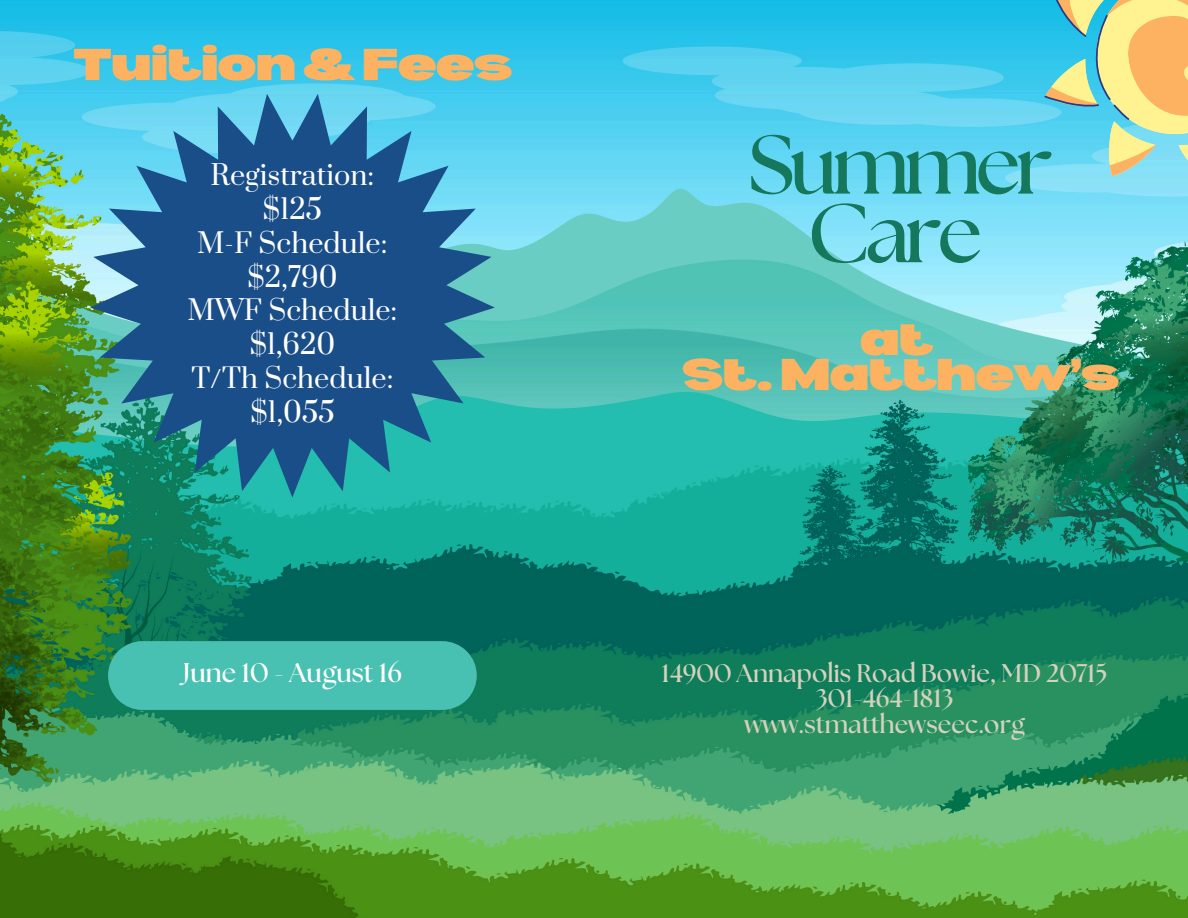
<style>
.page{position:relative;width:1188px;height:918px;background:#fff}
.page>*{position:absolute;margin:0;border:0;box-sizing:border-box;transform-origin:0 0}
.t1{font:700 83.25px/68.7px "The Seasons";letter-spacing:-.055em;color:#15775b;text-align:center}
.t2{font:900 expanded 43.65px/34.8px "Bernoru";letter-spacing:-.055em;color:#fdb261;text-align:center}
.t3{font:27px/33.8px "Prata";color:#fff;text-align:center}
.t4{font:700 27px "The Seasons";color:#fff}
.t5{font:700 25.5px/25.8px "The Seasons";color:#d5d2be;text-align:center}
</style>
<div class="page">
<img style="left:0;top:0;width:1188px;height:918px">
<svg style="left:90px;top:94px;width:405px;height:404px;background:#2f7da0"></svg>
<svg style="left:1043px;top:0;width:145px;height:188px;background:#aed3b3"></svg>
<div style="left:108px;top:641px;width:369px;height:69px;background:#49c1b2"></div>
<h2 class="t2" style="left:72px;top:46px;width:443px">Tuition &amp; Fees</h2>
<p class="t3" style="left:210px;top:160px;width:165px">Registration: $125</p>
<p class="t3" style="left:197px;top:228px;width:192px">M-F Schedule: $2,790</p>
<p class="t3" style="left:187px;top:295px;width:211px">MWF Schedule: $1,620</p>
<p class="t3" style="left:191px;top:363px;width:203px">T/Th Schedule: $1,055</p>
<h3 class="t4" style="left:183px;top:660px;width:221px">June 10 - August 16</h3>
<h2 class="t1" style="left:748px;top:134px;width:306px">Summer<br>Care</h2>
<p class="t2" style="left:681px;top:321px;width:440px">at<br>St. Matthew’s</p>
<h1 class="t5" style="left:662px;top:661px;width:448px">14900 Annapolis Road Bowie, MD 20715<br>301-464-1813<br>www.stmatthewseec.org</h1>
</div>
